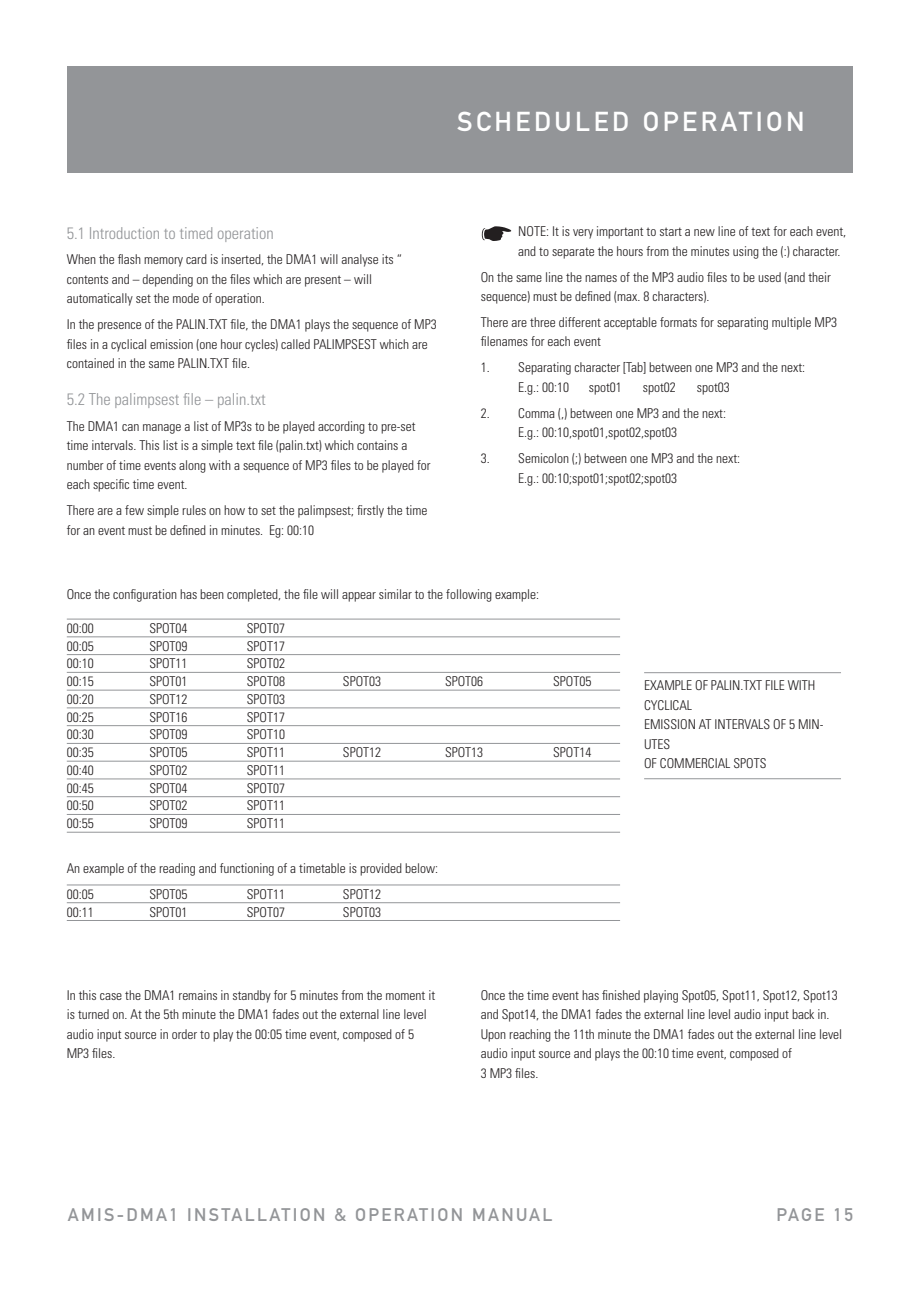
<style>
.page{position:relative;width:919px;height:1289px;background:#fff}
.page>*{position:absolute;margin:0;border:0;box-sizing:border-box;transform-origin:0 0}
.t1{font:27px "DIN Mittelschrift";letter-spacing:.13em;color:#fff}
.t2{font:18px "DIN Mittelschrift";letter-spacing:.13em;color:#939598}
.t3{font:300 condensed 16.5px "Univers";color:#939598}
.t4{font:300 condensed 13.5px/19.5px "Univers";color:#231f20}
</style>
<div class="page">
<div style="left:67px;top:67px;width:785px;height:106px;background:#939598"></div>
<svg style="left:482px;top:226px;width:29px;height:15px"></svg>
<hr style="left:67px;top:618px;width:553px;height:1px;background:#939598">
<hr style="left:67px;top:636px;width:553px;height:1px;background:#939598">
<hr style="left:67px;top:654px;width:553px;height:1px;background:#939598">
<hr style="left:67px;top:672px;width:553px;height:1px;background:#939598">
<hr style="left:67px;top:689px;width:553px;height:1px;background:#939598">
<hr style="left:67px;top:707px;width:553px;height:1px;background:#939598">
<hr style="left:67px;top:725px;width:553px;height:1px;background:#939598">
<hr style="left:67px;top:743px;width:553px;height:1px;background:#939598">
<hr style="left:67px;top:760px;width:553px;height:1px;background:#939598">
<hr style="left:67px;top:778px;width:553px;height:1px;background:#939598">
<hr style="left:67px;top:796px;width:553px;height:1px;background:#939598">
<hr style="left:67px;top:814px;width:553px;height:1px;background:#939598">
<hr style="left:67px;top:831px;width:553px;height:1px;background:#939598">
<hr style="left:644px;top:672px;width:197px;height:1px;background:#939598">
<hr style="left:644px;top:778px;width:197px;height:1px;background:#939598">
<hr style="left:67px;top:884px;width:553px;height:1px;background:#939598">
<hr style="left:67px;top:902px;width:553px;height:1px;background:#939598">
<hr style="left:67px;top:920px;width:553px;height:1px;background:#939598">
<h1 class="t1" style="left:457px;top:112px;width:349px">SCHEDULED OPERATION</h1>
<p class="t3" style="left:67px;top:227px;width:209px">5.1 Introduction to timed operation</p>
<p class="t4" style="left:67px;top:251px;width:337px">When the flash memory card is inserted, the DMA1 will analyse its “ contents and – depending on the files which are present – will automatically set the mode of operation.</p>
<p class="t4" style="left:67px;top:316px;width:371px">In the presence of the PALIN.TXT file, the DMA1 plays the sequence of MP3 files in a cyclical emission (one hour cycles) called PALIMPSEST which are contained in the same PALIN.TXT file.</p>
<p class="t3" style="left:67px;top:393px;width:200px">5.2 The palimpsest file – palin.txt</p>
<p class="t4" style="left:67px;top:417px;width:365px">The DMA1 can manage a list of MP3s to be played according to pre-set time intervals. This list is a simple text file (palin.txt) which contains a number of time events along with a sequence of MP3 files to be played for each specific time event.</p>
<p class="t4" style="left:67px;top:502px;width:362px">There are a few simple rules on how to set the palimpsest; firstly the time for an event must be defined in minutes. Eg: 00:10</p>
<p class="t4" style="left:518px;top:223px;width:329px">NOTE: It is very important to start a new line of text for each event, and to separate the hours from the minutes using the (:) character.</p>
<p class="t4" style="left:480px;top:268px;width:352px">On the same line the names of the MP3 audio files to be used (and their sequence) must be defined (max. 8 characters).</p>
<p class="t4" style="left:480px;top:314px;width:358px">There are three different acceptable formats for separating multiple MP3 filenames for each event</p>
<p class="t4" style="left:518px;top:359px;width:288px;text-indent:-38px">1. Separating character [Tab] between one MP3 and the next:<br>E.g.: 00:10</p>
<p class="t4" style="left:588px;top:379px;width:34px">spot01</p>
<p class="t4" style="left:642px;top:379px;width:34px">spot02</p>
<p class="t4" style="left:696px;top:379px;width:34px">spot03</p>
<p class="t4" style="left:518px;top:404px;width:209px;text-indent:-38px">2. Comma (,) between one MP3 and the next:<br>E.g.: 00:10,spot01,spot02,spot03</p>
<p class="t4" style="left:518px;top:450px;width:223px;text-indent:-38px">3. Semicolon (;) between one MP3 and the next:<br>E.g.: 00:10;spot01;spot02;spot03</p>
<p class="t4" style="left:67px;top:585px;width:474px">Once the configuration has been completed, the file will appear similar to the following example:</p>
<p class="t4" style="left:67px;top:619px;width:28px">00:00</p>
<p class="t4" style="left:149px;top:619px;width:40px">SPOT04</p>
<p class="t4" style="left:247px;top:619px;width:40px">SPOT07</p>
<p class="t4" style="left:67px;top:637px;width:28px">00:05</p>
<p class="t4" style="left:149px;top:637px;width:40px">SPOT09</p>
<p class="t4" style="left:247px;top:637px;width:40px">SPOT17</p>
<p class="t4" style="left:67px;top:655px;width:28px">00:10</p>
<p class="t4" style="left:149px;top:655px;width:40px">SPOT11</p>
<p class="t4" style="left:247px;top:655px;width:40px">SPOT02</p>
<p class="t4" style="left:67px;top:673px;width:28px">00:15</p>
<p class="t4" style="left:149px;top:673px;width:40px">SPOT01</p>
<p class="t4" style="left:247px;top:673px;width:40px">SPOT08</p>
<p class="t4" style="left:343px;top:673px;width:40px">SPOT03</p>
<p class="t4" style="left:445px;top:673px;width:40px">SPOT06</p>
<p class="t4" style="left:553px;top:673px;width:40px">SPOT05</p>
<p class="t4" style="left:67px;top:690px;width:28px">00:20</p>
<p class="t4" style="left:149px;top:690px;width:40px">SPOT12</p>
<p class="t4" style="left:247px;top:690px;width:40px">SPOT03</p>
<p class="t4" style="left:67px;top:708px;width:28px">00:25</p>
<p class="t4" style="left:149px;top:708px;width:40px">SPOT16</p>
<p class="t4" style="left:247px;top:708px;width:40px">SPOT17</p>
<p class="t4" style="left:67px;top:726px;width:28px">00:30</p>
<p class="t4" style="left:149px;top:726px;width:40px">SPOT09</p>
<p class="t4" style="left:247px;top:726px;width:40px">SPOT10</p>
<p class="t4" style="left:67px;top:744px;width:28px">00:35</p>
<p class="t4" style="left:149px;top:744px;width:40px">SPOT05</p>
<p class="t4" style="left:247px;top:744px;width:40px">SPOT11</p>
<p class="t4" style="left:343px;top:744px;width:40px">SPOT12</p>
<p class="t4" style="left:445px;top:744px;width:40px">SPOT13</p>
<p class="t4" style="left:553px;top:744px;width:40px">SPOT14</p>
<p class="t4" style="left:67px;top:761px;width:28px">00:40</p>
<p class="t4" style="left:149px;top:761px;width:40px">SPOT02</p>
<p class="t4" style="left:247px;top:761px;width:40px">SPOT11</p>
<p class="t4" style="left:67px;top:779px;width:28px">00:45</p>
<p class="t4" style="left:149px;top:779px;width:40px">SPOT04</p>
<p class="t4" style="left:247px;top:779px;width:40px">SPOT07</p>
<p class="t4" style="left:67px;top:797px;width:28px">00:50</p>
<p class="t4" style="left:149px;top:797px;width:40px">SPOT02</p>
<p class="t4" style="left:247px;top:797px;width:40px">SPOT11</p>
<p class="t4" style="left:67px;top:815px;width:28px">00:55</p>
<p class="t4" style="left:149px;top:815px;width:40px">SPOT09</p>
<p class="t4" style="left:247px;top:815px;width:40px">SPOT11</p>
<p class="t4" style="left:67px;top:856px;width:373px;line-height:26.1px">An example of the reading and functioning of a timetable is provided below:<br>00:05</p>
<p class="t4" style="left:149px;top:885px;width:40px">SPOT05</p>
<p class="t4" style="left:247px;top:885px;width:40px">SPOT11</p>
<p class="t4" style="left:343px;top:885px;width:40px">SPOT12</p>
<p class="t4" style="left:67px;top:903px;width:28px">00:11</p>
<p class="t4" style="left:149px;top:903px;width:40px">SPOT01</p>
<p class="t4" style="left:247px;top:903px;width:40px">SPOT07</p>
<p class="t4" style="left:343px;top:903px;width:40px">SPOT03</p>
<p class="t4" style="left:644px;top:677px;width:181px">EXAMPLE OF PALIN.TXT FILE WITH<br>CYCLICAL<br>EMISSION AT INTERVALS OF 5 MIN-<br>UTES<br>OF COMMERCIAL SPOTS</p>
<p class="t4" style="left:67px;top:986px;width:370px">In this case the DMA1 remains in standby for 5 minutes from the moment it is turned on. At the 5th minute the DMA1 fades out the external line level audio input source in order to play the 00:05 time event, composed of 5<br>MP3 files.</p>
<p class="t4" style="left:480px;top:986px;width:363px">Once the time event has finished playing Spot05, Spot11, Spot12, Spot13 and Spot14, the DMA1 fades the external line level audio input back in.<br>Upon reaching the 11th minute the DMA1 fades out the external line level audio input source and plays the 00:10 time event, composed of<br>3 MP3 files.</p>
<h2 class="t2" style="left:68px;top:1208px;width:486px">AMIS-DMA1 INSTALLATION &amp; OPERATION MANUAL</h2>
<h2 class="t2" style="left:776px;top:1208px;width:78px">PAGE 15</h2>
</div>
